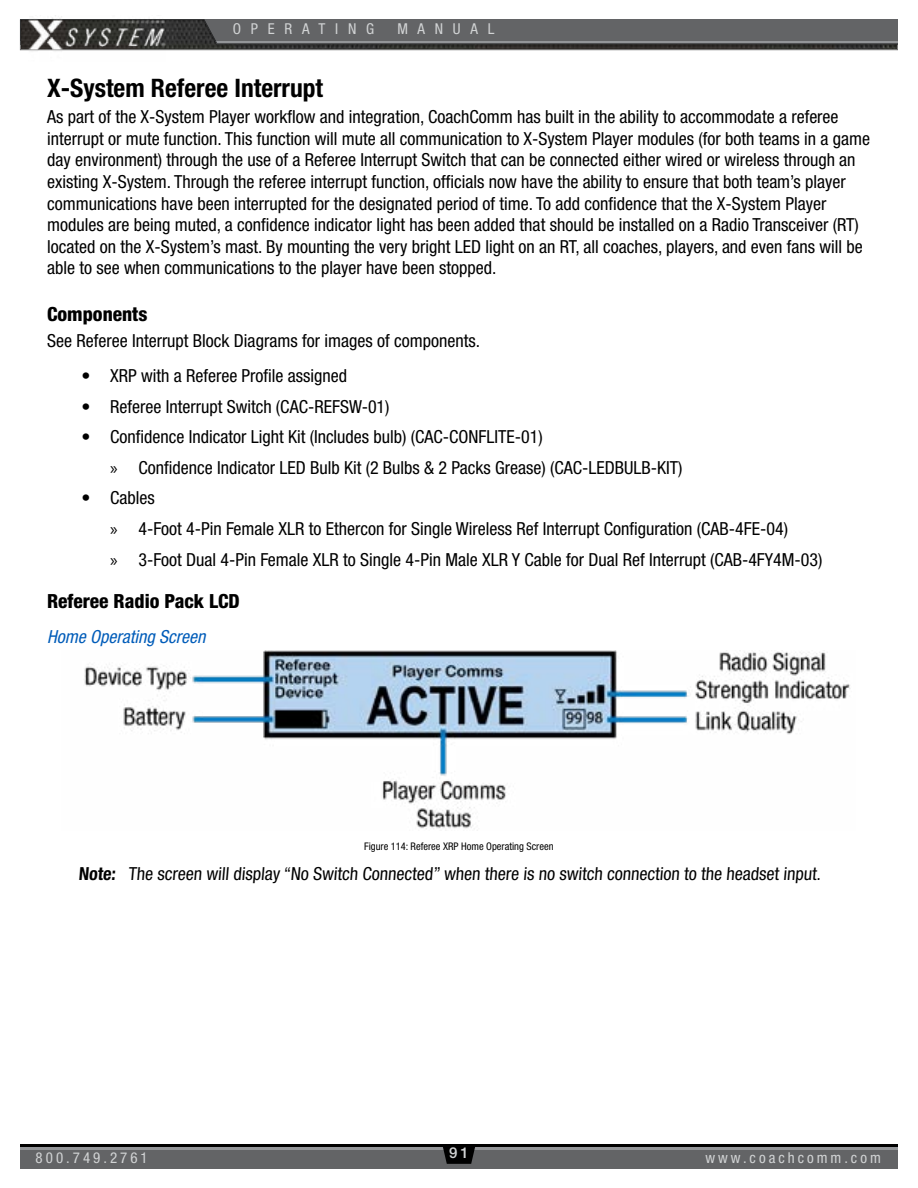
<style>
.page{position:relative;width:918px;height:1188px;background:#fff}
.page>*{position:absolute;margin:0;border:0;box-sizing:border-box;transform-origin:0 0}
.t1{font:700 condensed 25.5px "Helvetica Neue LT Std";color:#000}
.t2{font:800 condensed 19.5px "Helvetica Neue LT Std";color:#000}
.t3{font:condensed 18px/21.6px "Helvetica Neue LT Std";color:#000}
.t4{font:italic condensed 18px "Helvetica Neue LT Std";color:#005cb9}
.t5{font:condensed 15px "Helvetica Neue LT Std";letter-spacing:.2em;color:#d1d3d4}
.t6{font:condensed 15px "Helvetica Neue LT Std";letter-spacing:.65em;color:#d1d3d4}
.t7{font:500 15px "Helvetica Neue LT Std";color:#d1d3d4}
.t8{font:condensed 10.5px "Helvetica Neue LT Std";color:#000}
.s1{font-family:"Myriad Pro";font-stretch:normal}
.s2{font-weight:700}
</style>
<div class="page">
<div style="left:20px;top:1147px;width:878px;height:22px;background:#636466"></div>
<hr style="left:20px;top:1146px;width:878px;height:4px;background:#939598">
<svg style="left:19px;top:15px;width:879px;height:36px;background:#717273"></svg>
<hr style="left:20px;top:1144px;width:878px;height:3px;background:#000">
<svg style="left:443px;top:1147px;width:32px;height:17px"></svg>
<img style="left:28px;top:16px;width:138px;height:35px">
<img style="left:84px;top:651px;width:767px;height:180px">
<p class="t6" style="left:233px;top:20px;width:143px">OPERATING</p>
<p class="t5" style="left:397px;top:20px;width:99px">MANUAL</p>
<h1 class="t1" style="left:47px;top:73px;width:278px">X-System Referee Interrupt</h1>
<p class="t3" style="left:47px;top:106px;width:824px">As part of the X-System Player workflow and integration, CoachComm has built in the ability to accommodate a referee interrupt or mute function. This function will mute all communication to X-System Player modules (for both teams in a game day environment) through the use of a Referee Interrupt Switch that can be connected either wired or wireless through an existing X-System. Through the referee interrupt function, officials now have the ability to ensure that both team’s player communications have been interrupted for the designated period of time. To add confidence that the X-System Player modules are being muted, a confidence indicator light has been added that should be installed on a Radio Transceiver (RT) located on the X-System’s mast. By mounting the very bright LED light on an RT, all coaches, players, and even fans will be able to see when communications to the player have been stopped.</p>
<p class="t2" style="left:47px;top:302px;width:102px">Components</p>
<p class="t3" style="left:47px;top:330px;width:435px">See Referee Interrupt Block Diagrams for images of components.</p>
<p class="t3" style="left:82px;top:365px;width:267px">• XRP with a Referee Profile assigned</p>
<p class="t3" style="left:82px;top:395px;width:310px">• Referee Interrupt Switch (CAC-REFSW-01)</p>
<p class="t3" style="left:110px;top:421px;width:574px;line-height:30.6px;text-indent:-28px">• Confidence Indicator Light Kit (Includes bulb) (CAC-CONFLITE-01)<br><span class="s1">»</span> Confidence Indicator LED Bulb Kit (2 Bulbs &amp; 2 Packs Grease) (CAC-LEDBULB-KIT)</p>
<p class="t3" style="left:110px;top:483px;width:714px;line-height:30.6px;text-indent:-28px">• Cables<br><span class="s1">»</span> 4-Foot 4-Pin Female XLR to Ethercon for Single Wireless Ref Interrupt Configuration (CAB-4FE-04)<br><span class="s1">»</span> 3-Foot Dual 4-Pin Female XLR to Single 4-Pin Male XLR Y Cable for Dual Ref Interrupt (CAB-4FY4M-03)</p>
<p class="t2" style="left:47px;top:589px;width:194px">Referee Radio Pack LCD</p>
<p class="t4" style="left:47px;top:626px;width:160px">Home Operating Screen</p>
<p class="t8" style="left:364px;top:840px;width:191px">Figure 114: Referee XRP Home Operating Screen</p>
<p class="t3" style="left:79px;top:863px;width:746px"><span class="s2">Note:</span> The screen will display “No Switch Connected” when there is no switch connection to the headset input.</p>
<p class="t5" style="left:36px;top:1149px;width:114px">800.749.2761</p>
<p class="t7" style="left:449px;top:1144px;width:21px">91</p>
<p class="t5" style="left:705px;top:1149px;width:177px">www.coachcomm.com</p>
</div>
